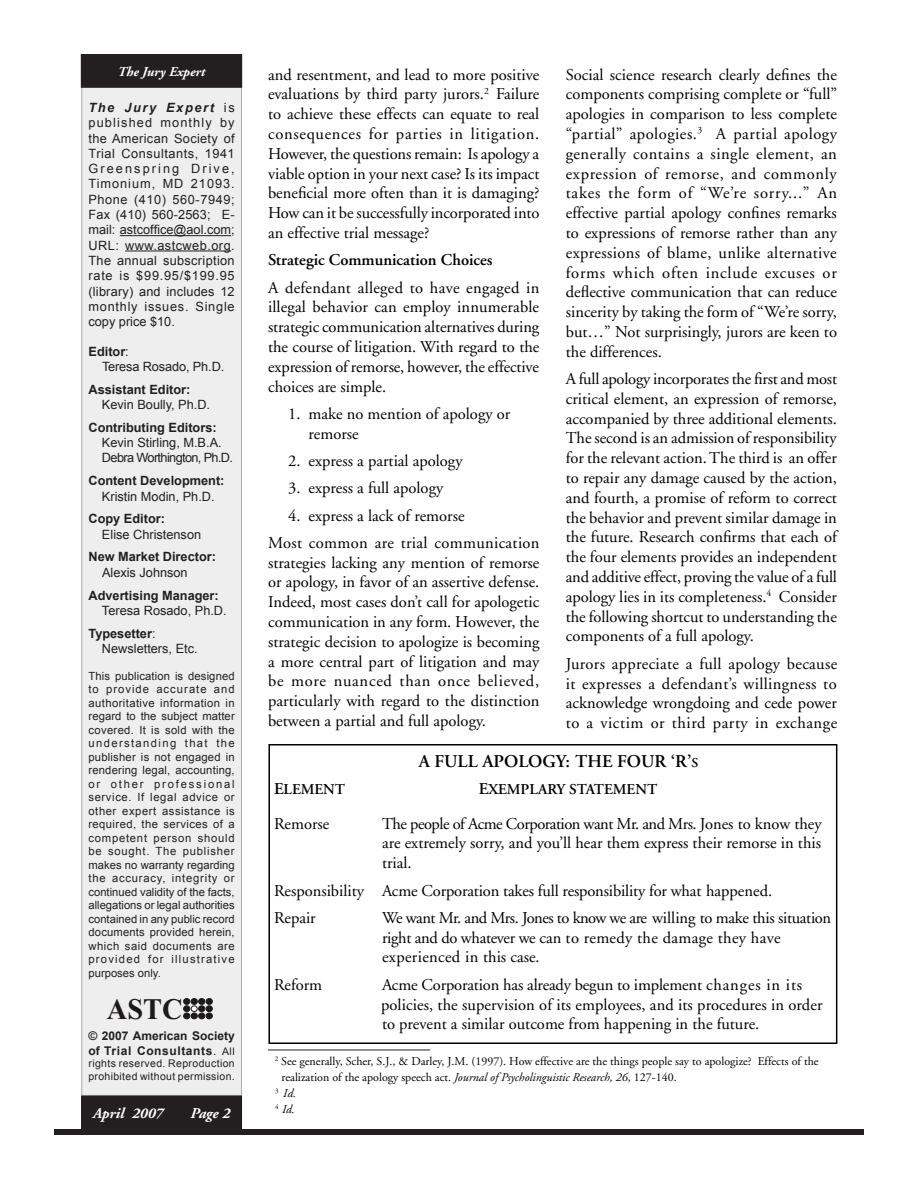
<style>
.page{position:relative;width:918px;height:1188px;background:#fff}
.page>*{position:absolute;margin:0;border:0;box-sizing:border-box;transform-origin:0 0}
.t1{font:700 29.85px "Times New Roman";color:#1e1919;scale:.95 1}
.t2{font:600 18px "Adobe Garamond";color:#000}
.t3{font:16.5px/19.8px "Adobe Garamond";color:#000;text-align:justify}
.t4{font:16.5px/19.8px "Adobe Garamond";letter-spacing:-.02em;color:#000}
.t5{font:16.5px/27.3px "Adobe Garamond";letter-spacing:.02em;color:#000}
.t6{font:600 16.5px "Adobe Garamond";color:#000}
.t7{font:600 15px "Adobe Garamond";color:#000}
.t8{font:italic 700 15px "Adobe Garamond";color:#fff}
.t9{font:italic 700 13.5px "Adobe Garamond";color:#fff}
.t10{font:12.75px/15.3px "Arial";color:#231f20}
.t11{font:700 12.75px "Arial";color:#231f20}
.t12{font:12.75px/15.3px "Arial";letter-spacing:-.05em;color:#231f20}
.t13{font:12px "Adobe Garamond";color:#000}
.t14{font:700 12px/14.4px "Arial";color:#231f20}
.t15{font:italic 12px "Adobe Garamond";color:#000}
.t16{font:11.25px/13.5px "Arial";letter-spacing:.075em;color:#231f20;text-align:justify}
.t17{font:10.5px/12.6px "Arial";letter-spacing:.03em;color:#231f20}
.s1{font-weight:700;font-style:italic}
.s2{font-weight:700}
.s3{font-weight:400}
.s4{font-weight:400;font-size:10.5px}
.s5{font-size:13.5px}
.s6{font-size:16.5px}
.s7{font-style:italic}
</style>
<div class="page">
<div style="left:268px;top:744px;width:569px;height:300px;border:2px solid #000"></div>
<div style="left:82px;top:87px;width:159px;height:1008px;background:#eeeeef"></div>
<hr style="left:120px;top:235px;width:111px;height:1px;background:#231f20">
<hr style="left:125px;top:251px;width:106px;height:1px;background:#231f20">
<div style="left:82px;top:87px;width:159px;height:1008px;border:1px solid #a8a9ad"></div>
<div style="left:54px;top:1129px;width:810px;height:6px;background:#231f20"></div>
<div style="left:82px;top:55px;width:159px;height:32px;background:#231f20"></div>
<div style="left:81px;top:54px;width:161px;height:34px;border:2px solid #231f20"></div>
<div style="left:82px;top:1096px;width:159px;height:33px;background:#231f20"></div>
<hr style="left:268px;top:1050px;width:162px;height:1px;background:#231f20">
<svg style="left:184px;top:999px;width:28px;height:20px"></svg>
<p class="t9" style="left:118px;top:64px;width:89px">The Jury Expert</p>
<p class="t10" style="left:88px;top:100px;width:148px;text-align:justify"><span class="s1">The Jury Expert</span> is published monthly by the American Society of Trial Consultants, 1941<br>Greenspring Drive, Timonium, MD 21093.<br>Phone (410) 560-7949; Fax (410) 560-2563; E&shy;mail: astcoffice@aol.com; URL: www.astcweb.org.<br>The annual subscription rate is $99.95/$199.95 (library) and includes 12 monthly issues. Single copy price $10.</p>
<p class="t10" style="left:102px;top:344px;width:124px;text-indent:-14px"><span class="s2">Editor</span>:<br>Teresa Rosado, Ph.D.</p>
<p class="t11" style="left:88px;top:381px;width:104px">Assistant Editor:</p>
<p class="t10" style="left:102px;top:397px;width:110px">Kevin Boully, Ph.D.</p>
<p class="t11" style="left:88px;top:419px;width:130px">Contributing Editors:</p>
<p class="t12" style="left:102px;top:435px;width:133px">Kevin Stirling, M.B.A.<br>Debra Worthington, Ph.D.</p>
<p class="t11" style="left:88px;top:472px;width:138px">Content Development:</p>
<p class="t10" style="left:102px;top:489px;width:114px">Kristin Modin, Ph.D.</p>
<p class="t11" style="left:88px;top:510px;width:78px">Copy Editor:</p>
<p class="t10" style="left:102px;top:527px;width:101px">Elise Christenson</p>
<p class="t11" style="left:88px;top:549px;width:129px">New Market Director:</p>
<p class="t10" style="left:102px;top:565px;width:87px">Alexis Johnson</p>
<p class="t11" style="left:88px;top:587px;width:132px">Advertising Manager:</p>
<p class="t10" style="left:88px;top:599px;width:140px;line-height:22.8px;text-indent:13px">Teresa Rosado, Ph.D.<br><span class="s2">Typesetter</span>:</p>
<p class="t10" style="left:102px;top:641px;width:97px">Newsletters, Etc.</p>
<p class="t16" style="left:88px;top:669px;width:148px">This publication is designed to provide accurate and authoritative information in regard to the subject matter covered. It is sold with the understanding that the publisher is not engaged in rendering legal, accounting, or other professional service. If legal advice or other expert assistance is required, the services of a competent person should be sought. The publisher makes no warranty regarding the accuracy, integrity or continued validity of the facts, allegations or legal authorities contained in any public record documents provided herein, which said documents are provided for illustrative purposes only.</p>
<h1 class="t1" style="left:107px;top:991px;width:81px">ASTC</h1>
<p class="t14" style="left:88px;top:1029px;width:148px">© 2007 American Society of Trial Consultants<span class="s3">.</span> <span class="s4">All</span></p>
<p class="t17" style="left:88px;top:1058px;width:148px">rights reserved. Reproduction prohibited without permission.</p>
<p class="t8" style="left:93px;top:1105px;width:72px">April 2007</p>
<p class="t8" style="left:191px;top:1105px;width:41px">Page 2</p>
<p class="t3" style="left:268px;top:65px;width:273px">and resentment, and lead to more positive evaluations by third party jurors.<sup>2</sup> Failure to achieve these effects can equate to real consequences for parties in litigation.<br>However, the questions remain: Is apology a viable option in your next case? Is its impact beneficial more often than it is damaging?<br>How can it be successfully incorporated into an effective trial message?</p>
<p class="t6" style="left:268px;top:251px;width:226px">Strategic Communication Choices</p>
<p class="t3" style="left:268px;top:278px;width:273px">A defendant alleged to have engaged in illegal behavior can employ innumerable strategic communication alternatives during the course of litigation. With regard to the expression of remorse, however, the effective choices are simple.</p>
<p class="t3" style="left:309px;top:404px;width:203px;text-indent:-20px">1. make no mention of apology or remorse</p>
<p class="t3" style="left:288px;top:451px;width:176px">2. express a partial apology</p>
<p class="t3" style="left:288px;top:479px;width:156px">3. express a full apology</p>
<p class="t5" style="left:268px;top:502px;width:273px;text-indent:20px">4. express a lack of remorse<br>Most common are trial communication</p>
<p class="t3" style="left:268px;top:553px;width:273px">strategies lacking any mention of remorse or apology, in favor of an assertive defense.<br>Indeed, most cases don’t call for apologetic communication in any form. However, the strategic decision to apologize is becoming a more central part of litigation and may be more nuanced than once believed, particularly with regard to the distinction between a partial and full apology.</p>
<p class="t3" style="left:566px;top:65px;width:273px">Social science research clearly defines the components comprising complete or “full” apologies in comparison to less complete “partial” apologies.<sup>3</sup> A partial apology generally contains a single element, an expression of remorse, and commonly takes the form of “We’re sorry...” An effective partial apology confines remarks to expressions of remorse rather than any expressions of blame, unlike alternative forms which often include excuses or deflective communication that can reduce sincerity by taking the form of “We’re sorry, but…” Not surprisingly, jurors are keen to the differences.</p>
<p class="t3" style="left:566px;top:369px;width:273px">A full apology incorporates the first and most critical element, an expression of remorse, accompanied by three additional elements.<br>The second is an admission of responsibility for the relevant action. The third is an offer to repair any damage caused by the action, and fourth, a promise of reform to correct the behavior and prevent similar damage in the future. Research confirms that each of the four elements provides an independent and additive effect, proving the value of a full apology lies in its completeness.<sup>4</sup> Consider the following shortcut to understanding the components of a full apology.</p>
<p class="t3" style="left:566px;top:654px;width:273px">Jurors appreciate a full apology because it expresses a defendant’s willingness to acknowledge wrongdoing and cede power to a victim or third party in exchange</p>
<p class="t2" style="left:419px;top:751px;width:281px">A FULL APOLOGY: THE FOUR ‘R’<span class="s5">S</span></p>
<p class="t7" style="left:274px;top:781px;width:73px"><span class="s6">E</span>LEMENT</p>
<p class="t7" style="left:479px;top:781px;width:180px"><span class="s6">E</span>XEMPLARY STATEMENT</p>
<p class="t3" style="left:274px;top:814px;width:57px">Remorse</p>
<p class="t3" style="left:382px;top:814px;width:441px">The people of Acme Corporation want Mr. and Mrs. Jones to know they are extremely sorry, and you’ll hear them express their remorse in this trial.</p>
<p class="t3" style="left:274px;top:877px;width:500px;line-height:27.3px">Responsibility Acme Corporation takes full responsibility for what happened.<br>Repair</p>
<p class="t4" style="left:382px;top:908px;width:451px">We want Mr. and Mrs. Jones to know we are willing to make this situation right and do whatever we can to remedy the damage they have experienced in this case.</p>
<p class="t3" style="left:274px;top:975px;width:50px">Reform</p>
<p class="t3" style="left:381px;top:975px;width:443px;text-align:left">Acme Corporation has already begun to implement changes in its policies, the supervision of its employees, and its procedures in order to prevent a similar outcome from happening in the future.</p>
<p class="t13" style="left:275px;top:1055px;width:545px"><sup>2</sup> See generally, Scher, S.J., &amp; Darley, J.M. (1997). How effective are the things people say to apologize? Effects of the</p>
<p class="t13" style="left:282px;top:1071px;width:397px">realization of the apology speech act. <span class="s7">Journal of Psycholinguistic Research, 26</span>, 127-140.</p>
<p class="t15" style="left:275px;top:1087px;width:22px"><sup>3</sup> Id.</p>
<p class="t15" style="left:275px;top:1103px;width:21px"><sup>4</sup> Id.</p>
</div>
